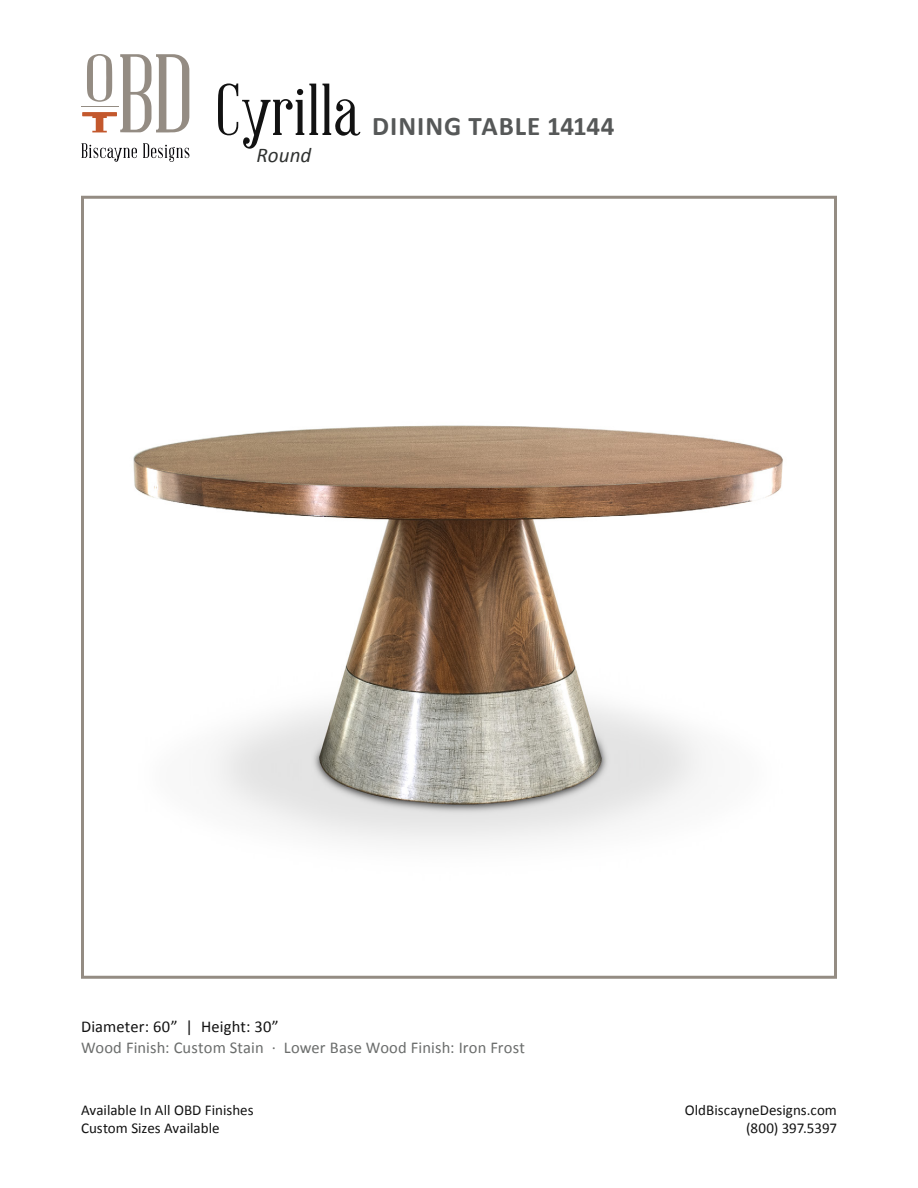
<style>
.page{position:relative;width:918px;height:1188px;background:#fff}
.page>*{position:absolute;margin:0;border:0;box-sizing:border-box;transform-origin:0 0}
.t1{font:72px "Abraham Lincoln";color:#121212}
.t2{font:700 27px "Calibri";letter-spacing:.035em;color:#565858}
.t3{font:italic 21px "Calibri";letter-spacing:.005em;color:#303231}
.t4{font:16.5px "Calibri";letter-spacing:.005em;color:#6b6d6c}
.t5{font:16.5px "Calibri";letter-spacing:.01em;color:#121212}
.t6{font:15px "Calibri";color:#121212}
</style>
<div class="page">
<svg style="left:82px;top:143px;width:55px;height:19px"></svg>
<svg style="left:143px;top:143px;width:46px;height:19px"></svg>
<svg style="left:82px;top:54px;width:107px;height:78px"></svg>
<hr style="left:81px;top:106px;width:37px;height:1px;background:#948c83">
<img style="left:133px;top:425px;width:650px;height:418px">
<div style="left:81px;top:196px;width:756px;height:783px;border:3px solid #948c83"></div>
<p class="t1" style="left:216px;top:72px;width:144px">Cyrilla</p>
<p class="t3" style="left:256px;top:142px;width:56px">Round</p>
<p class="t2" style="left:372px;top:109px;width:244px">DINING TABLE 14144</p>
<p class="t5" style="left:81px;top:1016px;width:199px">Diameter: 60” | Height: 30”</p>
<p class="t4" style="left:81px;top:1037px;width:445px">Wood Finish: Custom Stain · Lower Base Wood Finish: Iron Frost</p>
<p class="t6" style="left:81px;top:1101px;width:174px">Available In All OBD Finishes</p>
<p class="t6" style="left:685px;top:1101px;width:154px">OldBiscayneDesigns.com</p>
<p class="t6" style="left:81px;top:1119px;width:140px">Custom Sizes Available</p>
<p class="t6" style="left:746px;top:1119px;width:92px">(800) 397.5397</p>
</div>
